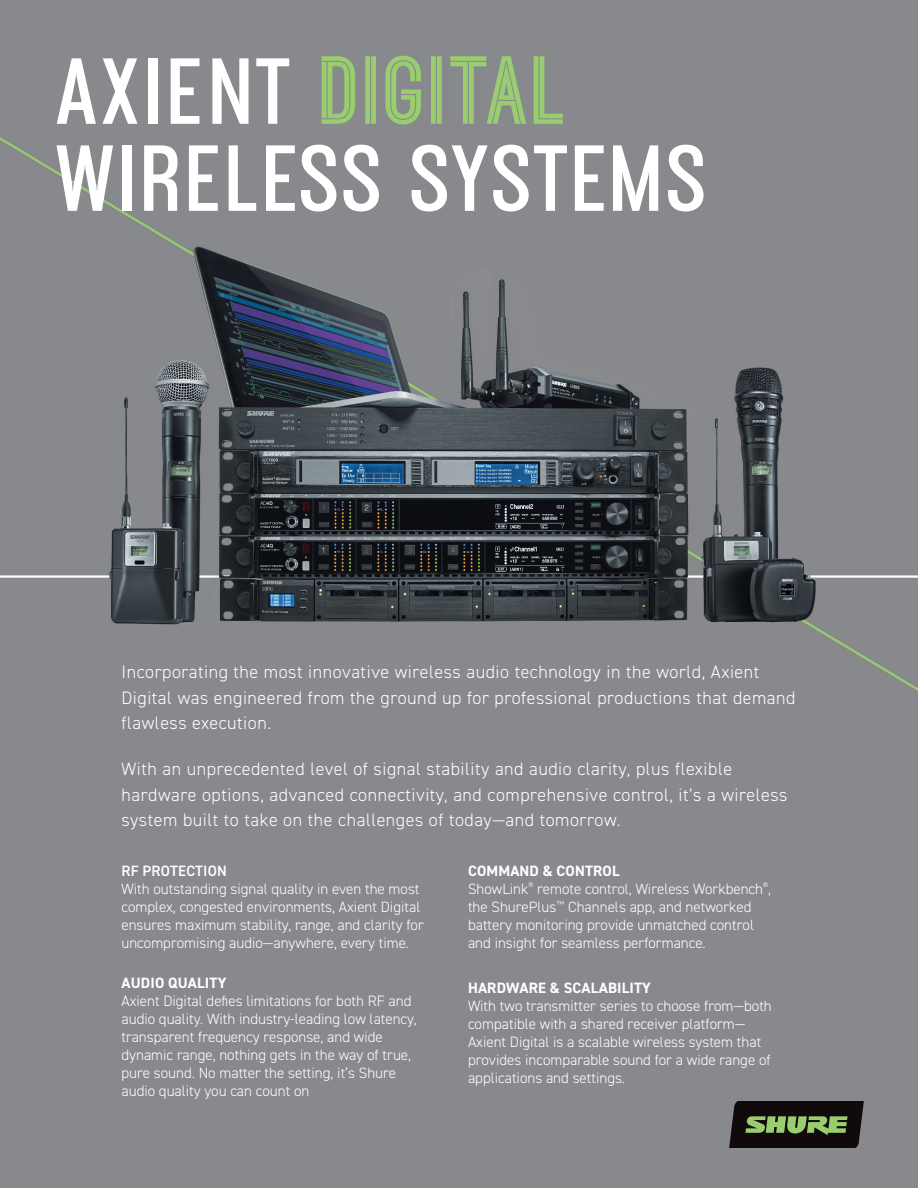
<style>
.page{position:relative;width:918px;height:1188px;background:#fff}
.page>*{position:absolute;margin:0;border:0;box-sizing:border-box;transform-origin:0 0}
.head{font:700 82.5px "Ostrich Proper";letter-spacing:-.025em;color:#fff}
.head-2{font:82.5px "Ostrich Proper Inline Open";letter-spacing:.045em;color:#99cd6f}
.t1{font:300 18px/25.5px "DIN2014";letter-spacing:.03em;color:#fff}
.body{font:300 15px/18px "DIN2014";color:#fff}
.body-2{font:700 15px "DIN2014";letter-spacing:.01em;color:#fff}
.s1{font-family:"Ostrich Proper";font-weight:700;color:#fff}
.s2{font-weight:600}
.s3{font-weight:700}
</style>
<div class="page">
<img style="left:0;top:0;width:918px;height:1188px">
<svg style="left:729px;top:1102px;width:135px;height:46px;background:#323826"></svg>
<p class="head-2" style="left:54px;top:40px;width:514px"><span class="s1">AXIENT</span> DIGITAL</p>
<p class="head" style="left:54px;top:126px;width:657px">WIRELESS SYSTEMS</p>
<p class="t1" style="left:122px;top:659px;width:676px">Incorporating the most innovative wireless audio technology in the world, Axient<br>Digital was engineered from the ground up for professional productions that demand flawless execution.</p>
<p class="t1" style="left:122px;top:756px;width:667px">With an unprecedented level of signal stability and audio clarity, plus flexible hardware options, advanced connectivity, and comprehensive control, it’s a wireless system built to take on the challenges of today—and tomorrow.</p>
<p class="body" style="left:122px;top:862px;width:304px"><span class="s2">RF PROTECTION<br></span>With outstanding signal quality in even the most complex, congested environments, Axient Digital ensures maximum stability, range, and clarity for uncompromising audio—anywhere, every time.</p>
<p class="body" style="left:122px;top:974px;width:297px"><span class="s3">AUDIO QUALITY<br></span>Axient Digital defies limitations for both RF and audio quality. With industry-leading low latency, transparent frequency response, and wide dynamic range, nothing gets in the way of true, pure sound. No matter the setting, it’s Shure audio quality you can count on</p>
<p class="body-2" style="left:468px;top:861px;width:153px">COMMAND &amp; CONTROL</p>
<p class="body" style="left:468px;top:880px;width:305px">ShowLink<sup>®</sup> remote control, Wireless Workbench<sup>®</sup>, the ShurePlus<sup>™</sup> Channels app, and networked battery monitoring provide unmatched control and insight for seamless performance.</p>
<p class="body-2" style="left:468px;top:978px;width:184px">HARDWARE &amp; SCALABILITY</p>
<p class="body" style="left:468px;top:997px;width:305px">With two transmitter series to choose from—both compatible with a shared receiver platform— Axient Digital is a scalable wireless system that provides incomparable sound for a wide range of applications and settings.</p>
</div>
